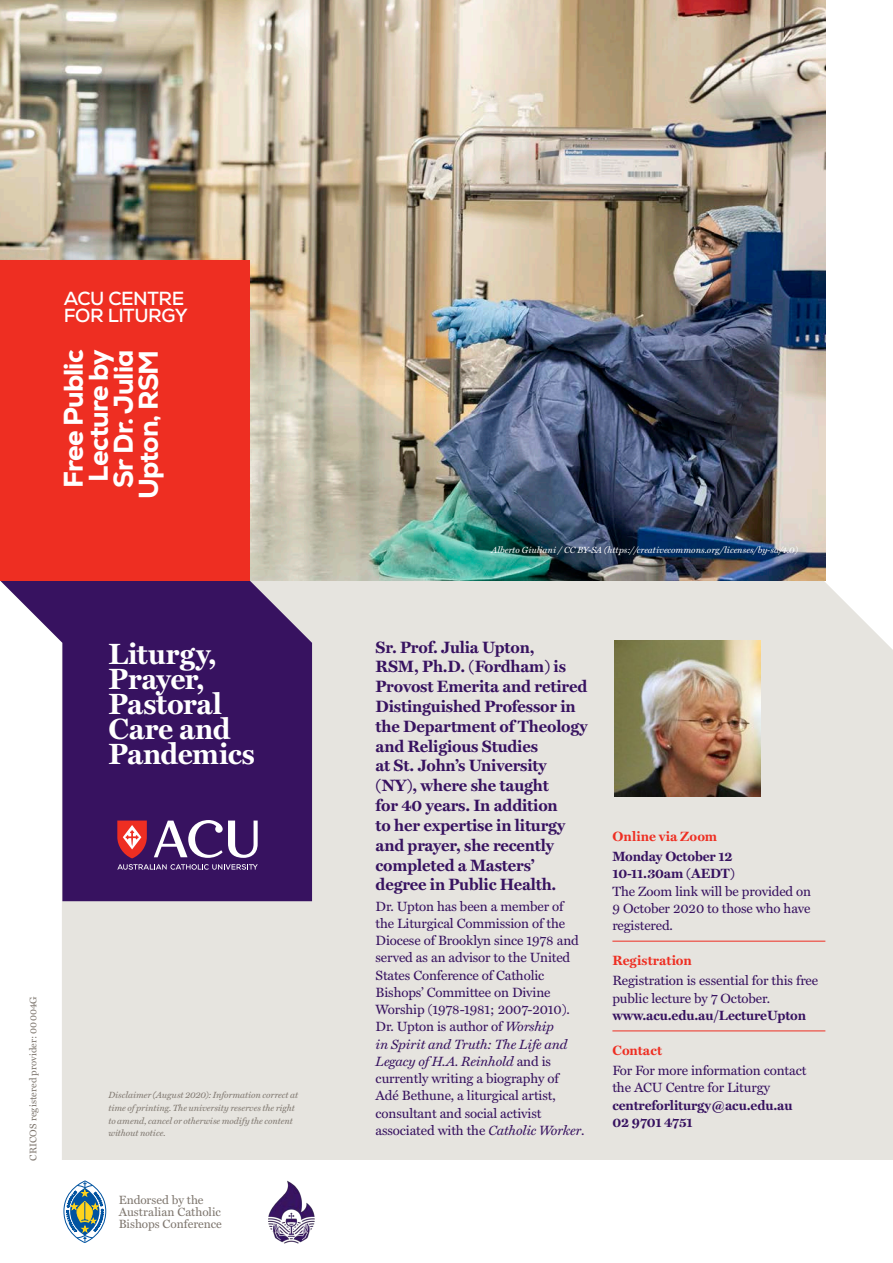
<style>
.page{position:relative;width:893px;height:1263px;background:#fff}
.page>*{position:absolute;margin:0;border:0;box-sizing:border-box;transform-origin:0 0}
._02_Front_cover_-_Mi{font:700 29.4px/25px "Miller Text";letter-spacing:-.01em;color:#fff}
._01_Front_cover-_Nex{font:800 27px/25px "Nexa";letter-spacing:-.035em;color:#fff;text-align:right}
._03_Front_cover_-_Fa{font:700 18.9px/16.8px "Nexa";letter-spacing:-.025em;color:#fff}
._16_Subheading_-_L2{font:700 16.5px/19.8px "Miller Text";letter-spacing:-.01em;color:#371260}
._16_Subheading_-_L2-2{font:13.5px/17.2px "Miller Text";letter-spacing:-.01em;color:#371260}
._07_Side_Miller_purp{font:13.5px/17.2px "Miller Text";letter-spacing:-.01em;color:#371260}
._16_Subheading_-_L2-3{font:700 13.5px "Miller Text";letter-spacing:.005em;color:#ee2e22}
._22_Credit{font:12px/12px "Miller Text";letter-spacing:.005em;color:#7f776f}
._07_CRICOS_code{font:9.75px "Miller Text";letter-spacing:.01em;color:#7f776f}
._22_Credit-2{font:italic 9px/12.6px "Miller Text";letter-spacing:-.005em;color:#7f776f}
._22_Credit-3{font:italic 9px "Miller Text";color:#fff}
.s1{font-style:italic}
.s2{font-weight:700}
</style>
<div class="page">
<div style="left:62px;top:580px;width:831px;height:580px;background:#e6e4df"></div>
<svg style="left:0;top:580px;width:312px;height:321px;fill:#371260"></svg>
<img style="left:0;top:0;width:825px;height:580px">
<div style="left:0;top:260px;width:250px;height:320px;background:#ee2e22"></div>
<hr style="left:612px;top:941px;width:213px;height:1px;background:#ee2e22">
<hr style="left:612px;top:1030px;width:213px;height:1px;background:#ee2e22">
<img style="left:614px;top:640px;width:146px;height:156px">
<div style="left:603px;top:1134px;width:241px;height:18px;background:#e6e4df"></div>
<svg style="left:117px;top:820px;width:30px;height:38px"></svg>
<svg style="left:117px;top:864px;width:141px;height:6px"></svg>
<svg style="left:154px;top:820px;width:104px;height:38px"></svg>
<div style="left:64px;top:1181px;width:42px;height:61px;border:1px solid #0153a0;border-radius:50%"></div>
<svg style="left:67px;top:1182px;width:36px;height:59px"></svg>
<img style="left:224px;top:1136px;width:135px;height:108px">
<p class="_03_Front_cover_-_Fa" style="left:64px;top:290px;width:125px">ACU CENTRE<br>FOR LITURGY</p>
<p class="_01_Front_cover-_Nex" style="left:61px;top:499px;width:151px;rotate:-90deg">Free Public<br>Lecture by<br>Sr Dr. Julia<br>Upton, RSM</p>
<p class="_02_Front_cover_-_Mi" style="left:108px;top:640px;width:148px">Liturgy,<br>Prayer,<br>Pastoral<br>Care and<br>Pandemics</p>
<p class="_07_CRICOS_code" style="left:26px;top:1161px;width:166px;rotate:-90deg">CRICOS registered provider: 00004G</p>
<p class="_22_Credit-2" style="left:108px;top:1088px;width:191px">Disclaimer (August 2020): Information correct at time of printing. The university reserves the right to amend, cancel or otherwise modify the content without notice.</p>
<p class="_22_Credit" style="left:119px;top:1193px;width:105px">Endorsed by the<br>Australian Catholic<br>Bishops Conference</p>
<p class="_22_Credit-3" style="left:492px;top:543px;width:308px">Alberto Giuliani / CC BY-SA (https://creativecommons.org/licenses/by-sa/4.0)</p>
<p class="_16_Subheading_-_L2" style="left:376px;top:636px;width:214px">Sr. Prof. Julia Upton,<br>RSM, Ph.D. (Fordham) is<br>Provost Emerita and retired<br>Distinguished Professor in the Department of Theology and Religious Studies<br>at St. John’s University (NY), where she taught<br>for 40 years. In addition<br>to her expertise in liturgy and prayer, she recently completed a Masters’ degree in Public Health.</p>
<p class="_16_Subheading_-_L2-2" style="left:376px;top:896px;width:210px">Dr. Upton has been a member of the Liturgical Commission of the<br>Diocese of Brooklyn since 1978 and served as an advisor to the United<br>States Conference of Catholic<br>Bishops’ Committee on Divine<br>Worship (1978-1981; 2007-2010).<br>Dr. Upton is author of <span class="s1">Worship<br>in Spirit and Truth: The Life and<br>Legacy of H.A. Reinhold</span> and is currently writing a biography of<br>Adé Bethune, a liturgical artist, consultant and social activist associated with the <span class="s1">Catholic Worker</span>.</p>
<p class="_16_Subheading_-_L2-3" style="left:612px;top:826px;width:106px">Online via Zoom</p>
<p class="_07_Side_Miller_purp" style="left:612px;top:847px;width:200px"><span class="s2">Monday October 12<br>10-11.30am (AEDT)<br></span>The Zoom link will be provided on<br>9 October 2020 to those who have registered.</p>
<p class="_16_Subheading_-_L2-3" style="left:612px;top:950px;width:81px">Registration</p>
<p class="_07_Side_Miller_purp" style="left:612px;top:971px;width:207px">Registration is essential for this free public lecture by 7 October. <span class="s2">www.acu.edu.au/LectureUpton</span></p>
<p class="_16_Subheading_-_L2-3" style="left:612px;top:1040px;width:51px">Contact</p>
<p class="_07_Side_Miller_purp" style="left:612px;top:1061px;width:196px">For For more information contact the ACU Centre for Liturgy <span class="s2">centreforliturgy@acu.edu.au<br>02 9701 4751</span></p>
</div>
